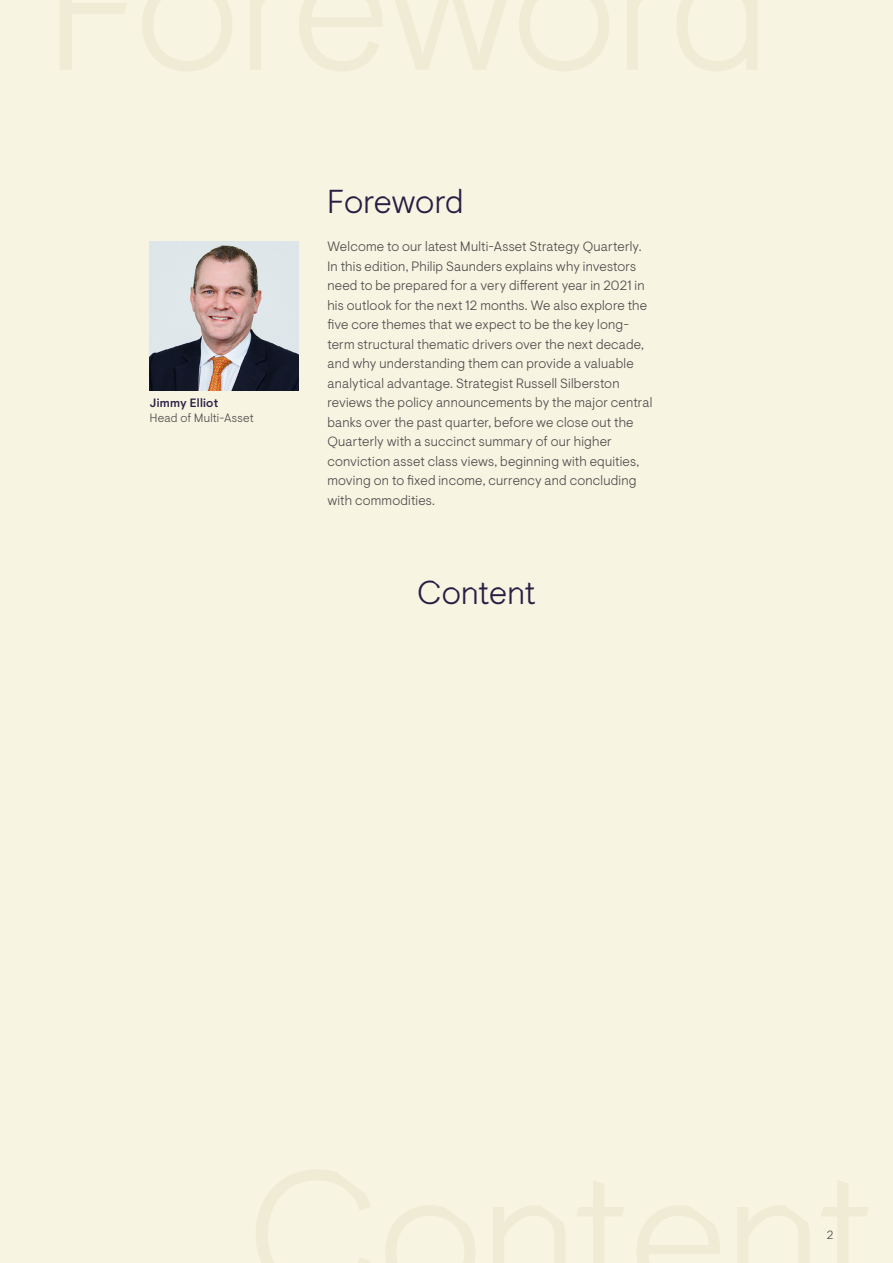
<style>
.page{position:relative;width:893px;height:1263px;background:#f8f4e2}
.page>*{position:absolute;margin:0;border:0;box-sizing:border-box;transform-origin:0 0}
.t1{font:300 33px "Ninety One Visuelt Display";letter-spacing:-.01em;color:#281d43}
.t2{font:300 13.5px/19.5px "Ninety One Visuelt";letter-spacing:.015em;color:#4a4a49}
.t3{font:300 12px "Ninety One Visuelt";letter-spacing:.02em;color:#4a4a49}
.t4{font:500 12px "Ninety One Visuelt";letter-spacing:.025em;color:#281d43}
</style>
<div class="page">
<img style="left:150px;top:242px;width:149px;height:148px">
<p class="t4" style="left:150px;top:396px;width:70px">Jimmy Elliot</p>
<p class="t3" style="left:150px;top:411px;width:105px">Head of Multi-Asset</p>
<h1 class="t1" style="left:327px;top:182px;width:138px">Foreword</h1>
<p class="t2" style="left:327px;top:237px;width:326px">Welcome to our latest Multi-Asset Strategy Quarterly.<br>In this edition, Philip Saunders explains why investors need to be prepared for a very different year in 2021 in his outlook for the next 12 months. We also explore the five core themes that we expect to be the key long&shy;term structural thematic drivers over the next decade, and why understanding them can provide a valuable analytical advantage. Strategist Russell Silberston reviews the policy announcements by the major central banks over the past quarter, before we close out the Quarterly with a succinct summary of our higher conviction asset class views, beginning with equities, moving on to fixed income, currency and concluding with commodities.</p>
<h1 class="t1" style="left:417px;top:573px;width:121px">Content</h1>
<p class="t3" style="left:827px;top:1228px;width:8px">2</p>
</div>
